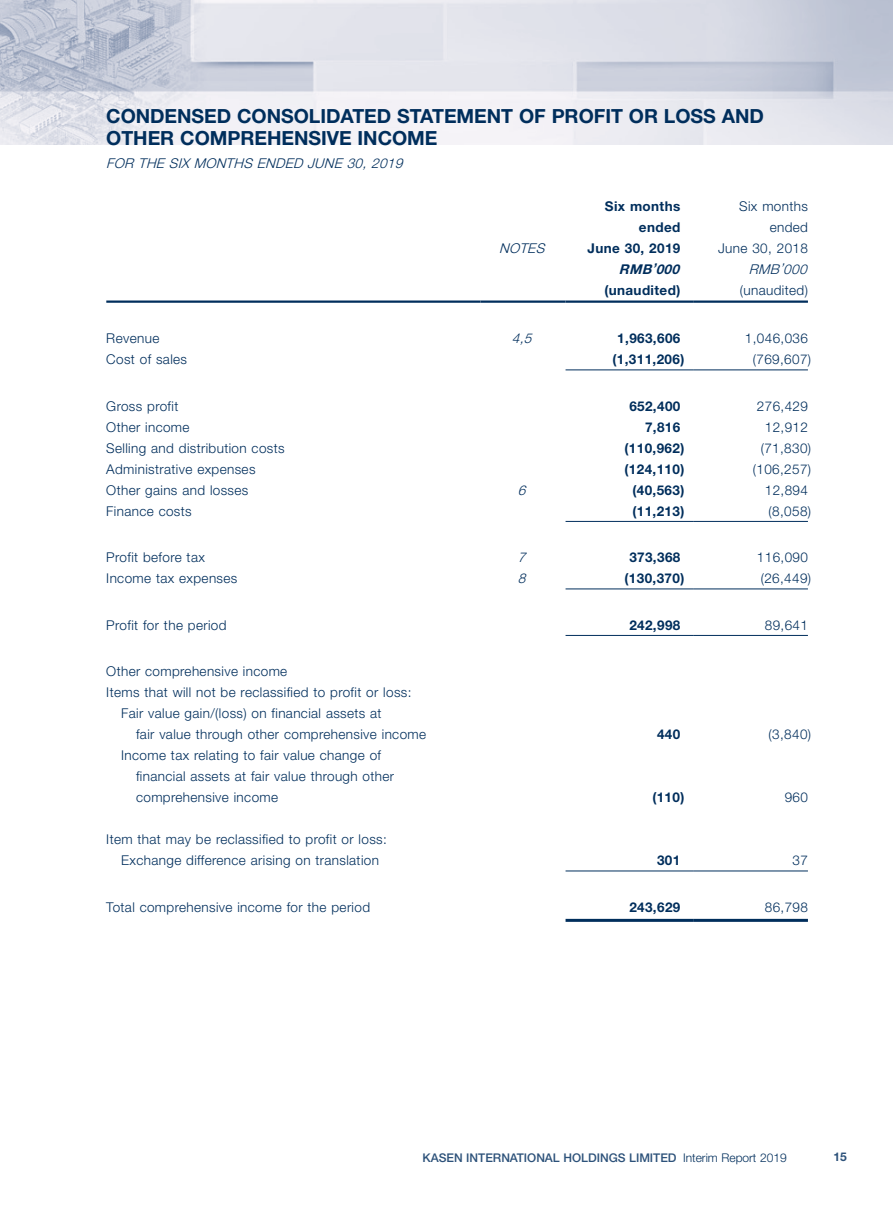
<style>
.page{position:relative;width:893px;height:1212px;background:#fff}
.page>*{position:absolute;margin:0;border:0;box-sizing:border-box;transform-origin:0 0}
.t1{font:700 19.5px "Helvetica Neue LT Std";color:#002e5c}
.Body_Text{font:300 13.5px/21px "Helvetica Neue LT Std";letter-spacing:.03em;color:#002e5c}
.Body_Text-2{font:700 13.5px "Helvetica Neue LT Std";letter-spacing:.03em;color:#002e5c}
.Body_Text-3{font:italic 300 13.5px "Helvetica Neue LT Std";color:#002e5c}
.Body_Text-4{font:italic 700 13.5px "Helvetica Neue LT Std";color:#002e5c}
.t2{font:500 12px "Helvetica Neue LT Std";color:#2d527a}
.t3{font:700 12px "Helvetica Neue LT Std";color:#2d527a}
.s1{font-weight:300;color:#002e5c}
</style>
<div class="page">
<img style="left:0;top:0;width:893px;height:145px">
<hr style="left:106px;top:300px;width:374px;height:3px;background:#002e5c">
<hr style="left:480px;top:300px;width:86px;height:3px;background:#002e5c">
<hr style="left:566px;top:300px;width:127px;height:3px;background:#002e5c">
<hr style="left:693px;top:300px;width:115px;height:3px;background:#002e5c">
<hr style="left:566px;top:369px;width:127px;height:1px;background:#002e5c">
<hr style="left:693px;top:369px;width:115px;height:1px;background:#002e5c">
<hr style="left:566px;top:521px;width:127px;height:1px;background:#002e5c">
<hr style="left:693px;top:521px;width:115px;height:1px;background:#002e5c">
<hr style="left:566px;top:588px;width:127px;height:1px;background:#002e5c">
<hr style="left:693px;top:588px;width:115px;height:1px;background:#002e5c">
<hr style="left:566px;top:635px;width:127px;height:1px;background:#002e5c">
<hr style="left:693px;top:635px;width:115px;height:1px;background:#002e5c">
<hr style="left:566px;top:870px;width:127px;height:1px;background:#002e5c">
<hr style="left:693px;top:870px;width:115px;height:1px;background:#002e5c">
<hr style="left:566px;top:919px;width:127px;height:3px;background:#002e5c">
<hr style="left:693px;top:919px;width:115px;height:3px;background:#002e5c">
<p class="t1" style="left:106px;top:104px;width:659px">CONDENSED CONSOLIDATED STATEMENT OF PROFIT OR LOSS AND</p>
<p class="t1" style="left:106px;top:126px;width:333px">OTHER COMPREHENSIVE INCOME</p>
<p class="Body_Text-3" style="left:106px;top:155px;width:302px">FOR THE SIX MONTHS ENDED JUNE 30,2019</p>
<p class="Body_Text-3" style="left:499px;top:240px;width:51px">NOTES</p>
<p class="Body_Text-2" style="left:605px;top:197px;width:77px">Six months</p>
<p class="Body_Text-2" style="left:639px;top:218px;width:43px">ended</p>
<p class="Body_Text-2" style="left:588px;top:239px;width:94px">June 30, 2019</p>
<p class="Body_Text" style="left:739px;top:195px;width:70px">Six months</p>
<p class="Body_Text" style="left:770px;top:216px;width:40px">ended</p>
<p class="Body_Text" style="left:718px;top:237px;width:91px">June 30, 2018</p>
<p class="Body_Text-4" style="left:619px;top:260px;width:66px">RMB’000</p>
<p class="Body_Text-3" style="left:749px;top:261px;width:64px">RMB’000</p>
<p class="Body_Text-2" style="left:604px;top:281px;width:78px">(unaudited)</p>
<p class="Body_Text" style="left:740px;top:279px;width:70px">(unaudited)</p>
<p class="Body_Text" style="left:106px;top:327px;width:55px">Revenue</p>
<p class="Body_Text-3" style="left:512px;top:330px;width:25px">4,5</p>
<p class="Body_Text-2" style="left:617px;top:330px;width:65px">1,963,606</p>
<p class="Body_Text" style="left:745px;top:327px;width:65px">1,046,036</p>
<p class="Body_Text" style="left:106px;top:348px;width:82px">Cost of sales</p>
<p class="Body_Text-2" style="left:613px;top:351px;width:73px">(1,311,206)</p>
<p class="Body_Text" style="left:753px;top:348px;width:60px">(769,607)</p>
<p class="Body_Text" style="left:106px;top:395px;width:74px">Gross profit</p>
<p class="Body_Text-2" style="left:629px;top:397px;width:53px">652,400</p>
<p class="Body_Text" style="left:757px;top:395px;width:53px">276,429</p>
<p class="Body_Text" style="left:106px;top:416px;width:85px">Other income</p>
<p class="Body_Text-2" style="left:645px;top:418px;width:37px">7,816</p>
<p class="Body_Text" style="left:765px;top:416px;width:45px">12,912</p>
<p class="Body_Text" style="left:106px;top:437px;width:180px">Selling and distribution costs</p>
<p class="Body_Text-2" style="left:625px;top:439px;width:61px">(110,962)</p>
<p class="Body_Text" style="left:761px;top:437px;width:52px">(71,830)</p>
<p class="Body_Text" style="left:106px;top:458px;width:151px">Administrative expenses</p>
<p class="Body_Text-2" style="left:625px;top:460px;width:61px">(124,110)</p>
<p class="Body_Text" style="left:753px;top:458px;width:60px">(106,257)</p>
<p class="Body_Text" style="left:106px;top:479px;width:144px">Other gains and losses</p>
<p class="Body_Text-3" style="left:518px;top:481px;width:13px">6</p>
<p class="Body_Text-2" style="left:632px;top:481px;width:53px">(40,563)</p>
<p class="Body_Text" style="left:765px;top:479px;width:45px">12,894</p>
<p class="Body_Text" style="left:106px;top:500px;width:87px">Finance costs</p>
<p class="Body_Text-2" style="left:632px;top:502px;width:53px">(11,213)</p>
<p class="Body_Text" style="left:769px;top:500px;width:44px">(8,058)</p>
<p class="Body_Text" style="left:106px;top:546px;width:100px">Profit before tax</p>
<p class="Body_Text-3" style="left:518px;top:549px;width:13px">7</p>
<p class="Body_Text-2" style="left:629px;top:549px;width:53px">373,368</p>
<p class="Body_Text" style="left:757px;top:546px;width:53px">116,090</p>
<p class="Body_Text" style="left:106px;top:567px;width:133px">Income tax expenses</p>
<p class="Body_Text-3" style="left:518px;top:570px;width:13px">8</p>
<p class="Body_Text-2" style="left:625px;top:570px;width:61px">(130,370)</p>
<p class="Body_Text" style="left:761px;top:567px;width:52px">(26,449)</p>
<p class="Body_Text" style="left:106px;top:614px;width:122px">Profit for the period</p>
<p class="Body_Text-2" style="left:629px;top:616px;width:53px">242,998</p>
<p class="Body_Text" style="left:765px;top:614px;width:45px">89,641</p>
<p class="Body_Text" style="left:106px;top:660px;width:183px">Other comprehensive income</p>
<p class="Body_Text" style="left:106px;top:681px;width:307px">Items that will not be reclassified to profit or loss:</p>
<p class="Body_Text" style="left:136px;top:702px;width:292px;text-indent:-15px">Fair value gain/(loss) on financial assets at<br>fair value through other comprehensive income</p>
<p class="Body_Text-2" style="left:657px;top:726px;width:25px">440</p>
<p class="Body_Text" style="left:769px;top:723px;width:44px">(3,840)</p>
<p class="Body_Text" style="left:136px;top:744px;width:260px;text-indent:-15px">Income tax relating to fair value change of financial assets at fair value through other comprehensive income</p>
<p class="Body_Text-2" style="left:652px;top:789px;width:34px">(110)</p>
<p class="Body_Text" style="left:785px;top:786px;width:25px">960</p>
<p class="Body_Text" style="left:106px;top:828px;width:282px">Item that may be reclassified to profit or loss:</p>
<p class="Body_Text" style="left:121px;top:849px;width:259px">Exchange difference arising on translation</p>
<p class="Body_Text-2" style="left:657px;top:852px;width:25px">301</p>
<p class="Body_Text" style="left:792px;top:849px;width:17px">37</p>
<p class="Body_Text" style="left:106px;top:896px;width:265px">Total comprehensive income for the period</p>
<p class="Body_Text-2" style="left:629px;top:898px;width:53px">243,629</p>
<p class="Body_Text" style="left:765px;top:896px;width:45px">86,798</p>
<p class="t2" style="left:423px;top:1150px;width:366px">KASEN INTERNATIONAL HOLDINGS LIMITED <span class="s1">Interim Report 2019</span></p>
<p class="t3" style="left:833px;top:1150px;width:15px">15</p>
</div>
